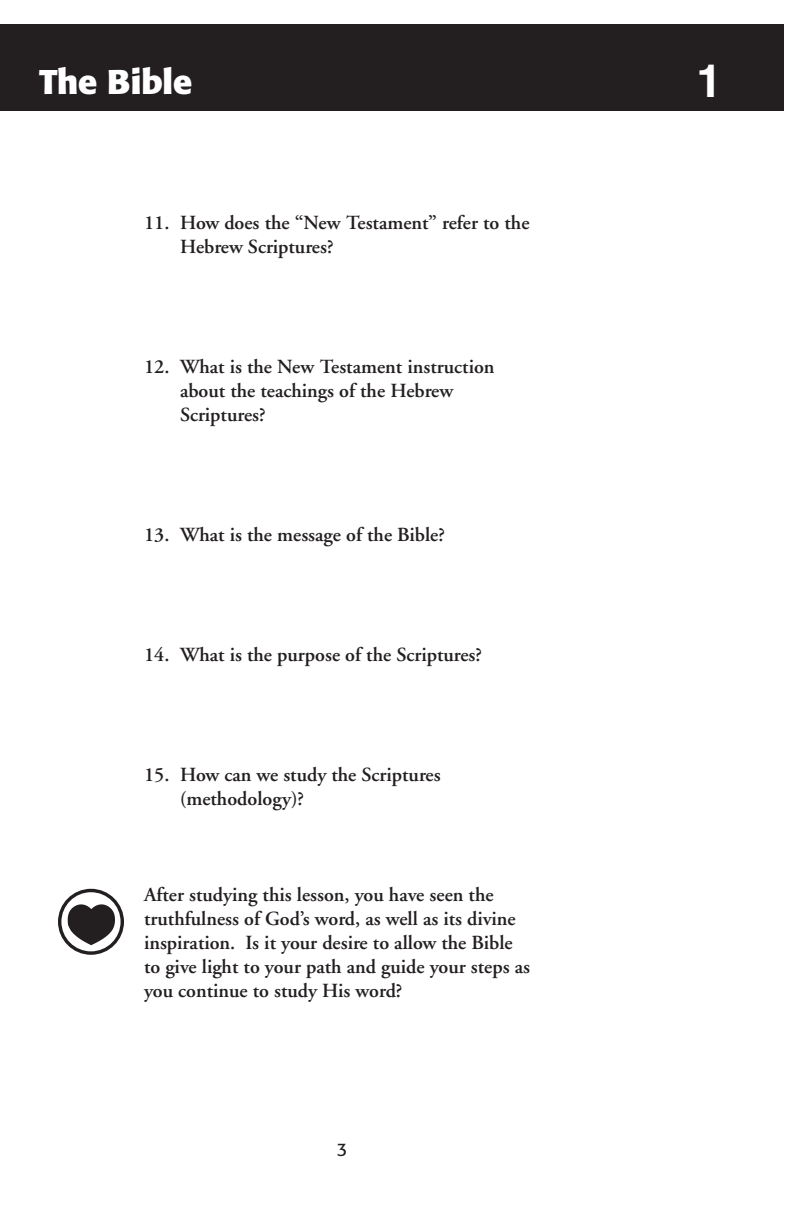
<style>
.page{position:relative;width:792px;height:1224px;background:#fff}
.page>*{position:absolute;margin:0;border:0;box-sizing:border-box;transform-origin:0 0}
.t1{font:700 46px "Helvetica";color:#fff}
.t2{font:700 34px "Formata";color:#fff}
.t3{font:600 20px/24px "Adobe Garamond";color:#231f20}
.t4{font:18px "Formata";color:#231f20}
</style>
<div class="page">
<svg style="left:58px;top:889px;width:66px;height:66px"></svg>
<div style="left:0;top:24px;width:784px;height:87px;background:#231f20"></div>
<h2 class="t2" style="left:39px;top:61px;width:155px">The Bible</h2>
<h1 class="t1" style="left:697px;top:49px;width:27px">1</h1>
<p class="t3" style="left:180px;top:211px;width:351px;text-indent:-36px">11. How does the “New Testament” refer to the<br>Hebrew Scriptures?</p>
<p class="t3" style="left:180px;top:355px;width:316px;text-indent:-36px">12. What is the New Testament instruction about the teachings of the Hebrew<br>Scriptures?</p>
<p class="t3" style="left:144px;top:523px;width:303px">13. What is the message of the Bible?</p>
<p class="t3" style="left:144px;top:643px;width:340px">14. What is the purpose of the Scriptures?</p>
<p class="t3" style="left:180px;top:763px;width:262px;text-indent:-36px">15. How can we study the Scriptures (methodology)?</p>
<p class="t3" style="left:144px;top:883px;width:388px">After studying this lesson, you have seen the truthfulness of God’s word, as well as its divine inspiration. Is it your desire to allow the Bible to give light to your path and guide your steps as you continue to study His word?</p>
<p class="t4" style="left:337px;top:1139px;width:12px">3</p>
</div>
